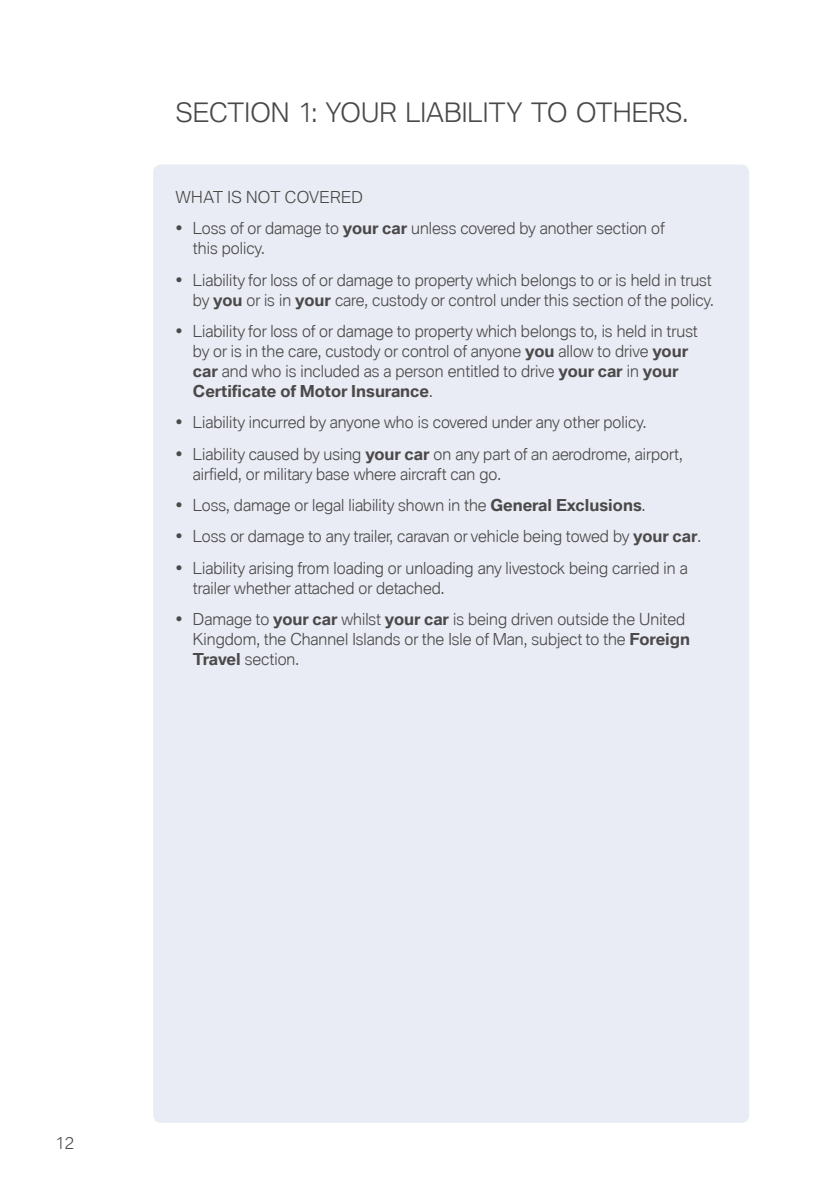
<style>
.page{position:relative;width:840px;height:1191px;background:#fff}
.page>*{position:absolute;margin:0;border:0;box-sizing:border-box;transform-origin:0 0}
.t1{font:300 26px "BMW Type Global Pro";color:#494948}
.t2{font:300 16px/20px "BMW Type Global Pro";color:#4b4949}
.t3{font:300 16px "BMW Type Global Pro";letter-spacing:.015em;color:#494948}
.s1{font-weight:700}
</style>
<div class="page">
<div style="left:153px;top:164px;width:595px;height:959px;background:#e9ecf5;border-radius:8px"></div>
<h1 class="t1" style="left:176px;top:94px;width:514px">SECTION 1: YOUR LIABILITY TO OTHERS.</h1>
<p class="t3" style="left:176px;top:185px;width:188px">WHAT IS NOT COVERED</p>
<p class="t2" style="left:193px;top:219px;width:473px;text-indent:-17px">• Loss of or damage to <span class="s1">your car</span> unless covered by another section of this policy.</p>
<p class="t2" style="left:176px;top:271px;width:539px;text-align:right">• Liability for loss of or damage to property which belongs to or is held in trust by <span class="s1">you</span> or is in <span class="s1">your</span> care, custody or control under this section of the policy.</p>
<p class="t2" style="left:193px;top:322px;width:506px;text-indent:-17px">• Liability for loss of or damage to property which belongs to, is held in trust by or is in the care, custody or control of anyone <span class="s1">you</span> allow to drive <span class="s1">your car</span> and who is included as a person entitled to drive <span class="s1">your car</span> in <span class="s1">your Certificate of Motor Insurance</span>.</p>
<p class="t2" style="left:176px;top:413px;width:471px">• Liability incurred by anyone who is covered under any other policy.</p>
<p class="t2" style="left:193px;top:445px;width:491px;text-indent:-17px">• Liability caused by using <span class="s1">your car</span> on any part of an aerodrome, airport, airfield, or military base where aircraft can go.</p>
<p class="t2" style="left:176px;top:496px;width:471px">• Loss, damage or legal liability shown in the <span class="s1">General Exclusions</span>.</p>
<p class="t2" style="left:176px;top:527px;width:526px">• Loss or damage to any trailer, caravan or vehicle being towed by <span class="s1">your car</span>.</p>
<p class="t2" style="left:193px;top:559px;width:496px;text-indent:-17px">• Liability arising from loading or unloading any livestock being carried in a trailer whether attached or detached.</p>
<p class="t2" style="left:193px;top:610px;width:498px;text-indent:-17px">• Damage to <span class="s1">your car</span> whilst <span class="s1">your car</span> is being driven outside the United<br>Kingdom, the Channel Islands or the Isle of Man, subject to the <span class="s1">Foreign<br>Travel</span> section.</p>
<p class="t3" style="left:55px;top:1132px;width:20px">12</p>
</div>
